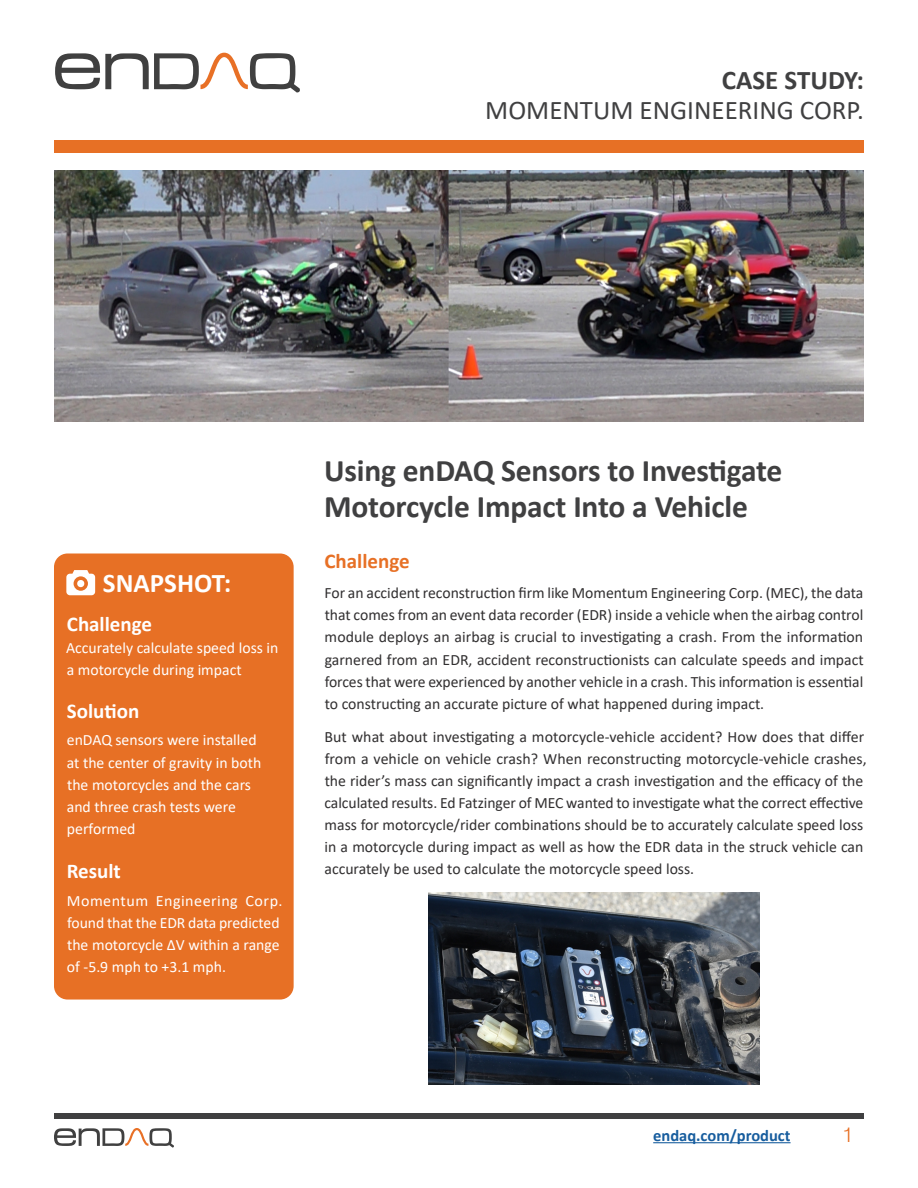
<style>
.page{position:relative;width:918px;height:1188px;background:#fff}
.page>*{position:absolute;margin:0;border:0;box-sizing:border-box;transform-origin:0 0}
.t1{font:700 31.5px/36px "Calibri";letter-spacing:-.005em;color:#404041}
.t2{font:27px "Calibri";color:#404041}
.t3{font:700 27px "Calibri";color:#404041}
.Snapshot{font:700 27px "Calibri";color:#fff}
.Snapshot_Subheading{font:700 21px "Calibri";color:#fff}
.Sub-Header-Red{font:700 21px "Calibri";color:#e77025}
.Body_text{font:700 21px "Calibri";color:#fff}
.t4{font:300 21px "Swiss 721 BT";color:#e77025}
.t5{font:700 16.5px "Calibri";color:#175d9e}
.Body_text-2{font:15.75px/22.2px "Calibri";color:#312f30;text-align:justify}
.Body_text-3{font:15.75px/22.2px "Calibri";color:#fff}
</style>
<div class="page">
<div style="left:54px;top:1113px;width:810px;height:6px;background:#404041"></div>
<hr style="left:653px;top:1142px;width:138px;height:1px;background:#175d9e">
<svg style="left:55px;top:53px;width:245px;height:40px"></svg>
<svg style="left:54px;top:1128px;width:120px;height:20px"></svg>
<div style="left:54px;top:140px;width:810px;height:13px;background:#e77025"></div>
<div style="left:54px;top:554px;width:240px;height:446px;background:#e77025;border-radius:14px"></div>
<img style="left:55px;top:171px;width:808px;height:251px">
<svg style="left:66px;top:570px;width:29px;height:25px"></svg>
<img style="left:429px;top:892px;width:330px;height:193px">
<h2 class="t3" style="left:722px;top:61px;width:144px">CASE STUDY:</h2>
<h2 class="t2" style="left:485px;top:91px;width:380px">MOMENTUM ENGINEERING CORP.</h2>
<p class="Snapshot" style="left:103px;top:564px;width:130px">SNAPSHOT:</p>
<p class="Snapshot_Subheading" style="left:67px;top:609px;width:87px">Challenge</p>
<p class="Body_text-3" style="left:66px;top:636px;width:214px">Accurately calculate speed loss in a motorcycle during impact</p>
<p class="Body_text" style="left:67px;top:696px;width:74px">Solution</p>
<p class="Body_text-3" style="left:67px;top:729px;width:196px">enDAQ sensors were installed at the center of gravity in both the motorcycles and the cars and three crash tests were performed</p>
<p class="Snapshot_Subheading" style="left:67px;top:857px;width:56px">Result</p>
<p class="Body_text-3" style="left:67px;top:889px;width:217px">Momentum Engineering Corp. found that the EDR data predicted the motorcycle ΔV within a range of -5.9 mph to +3.1 mph.</p>
<p class="t1" style="left:324px;top:452px;width:460px">Using enDAQ Sensors to Investigate<br>Motorcycle Impact Into a Vehicle</p>
<p class="Sub-Header-Red" style="left:325px;top:546px;width:87px">Challenge</p>
<p class="Body_text-2" style="left:324px;top:581px;width:541px">For an accident reconstruction firm like Momentum Engineering Corp. (MEC), the data that comes from an event data recorder (EDR) inside a vehicle when the airbag control module deploys an airbag is crucial to investigating a crash. From the information garnered from an EDR, accident reconstructionists can calculate speeds and impact forces that were experienced by another vehicle in a crash. This information is essential to constructing an accurate picture of what happened during impact.</p>
<p class="Body_text-2" style="left:324px;top:725px;width:544px;text-align:left">But what about investigating a motorcycle-vehicle accident? How does that differ from a vehicle on vehicle crash? When reconstructing motorcycle-vehicle crashes, the rider’s mass can significantly impact a crash investigation and the efficacy of the calculated results. Ed Fatzinger of MEC wanted to investigate what the correct effective mass for motorcycle/rider combinations should be to accurately calculate speed loss in a motorcycle during impact as well as how the EDR data in the struck vehicle can accurately be used to calculate the motorcycle speed loss.</p>
<p class="t5" style="left:653px;top:1124px;width:139px">endaq.com/product</p>
<h3 class="t4" style="left:842px;top:1122px;width:13px">1</h3>
</div>
